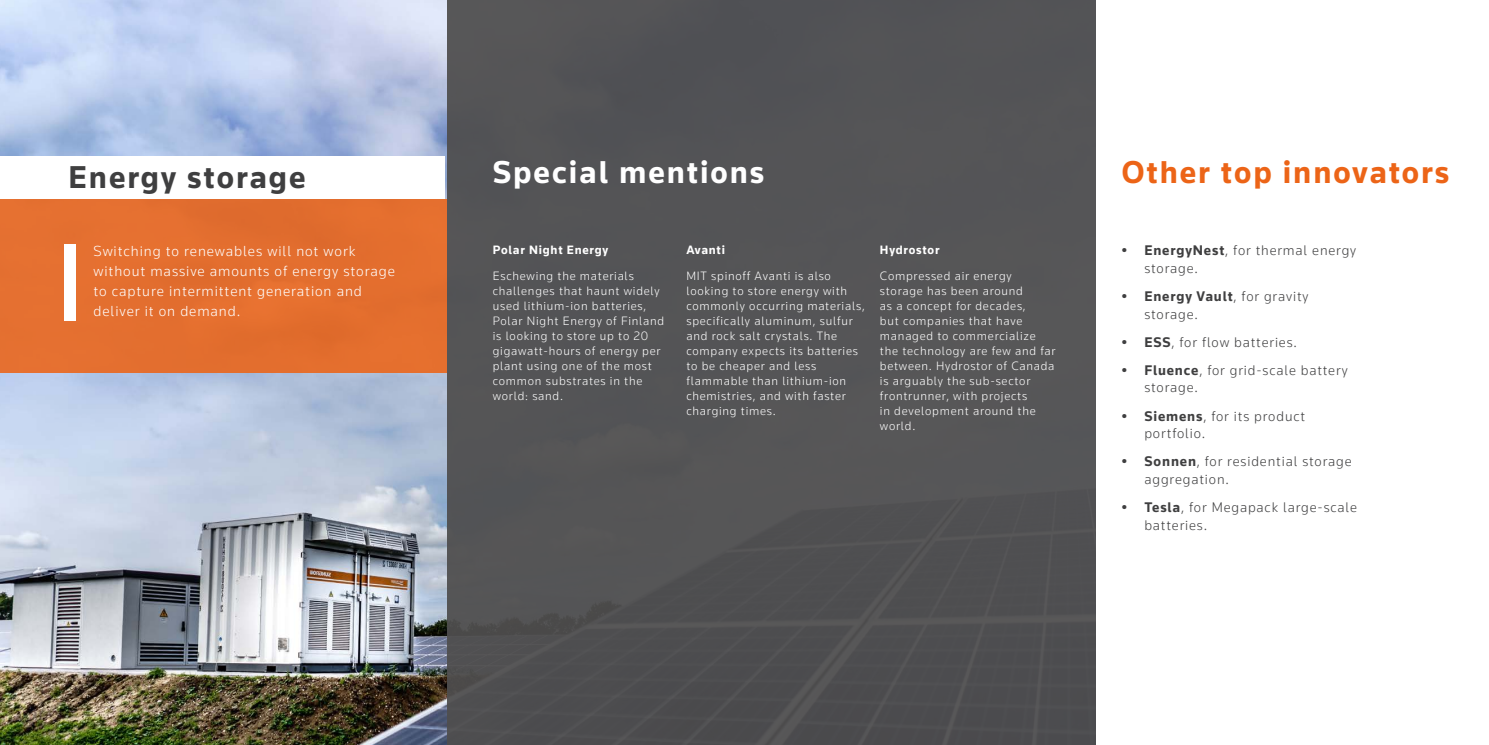
<style>
.page{position:relative;width:1489px;height:745px;background:#fff}
.page>*{position:absolute;margin:0;border:0;box-sizing:border-box;transform-origin:0 0}
.t1{font:700 32.5px "Knowledge 2017";letter-spacing:.06em;color:#ec6417}
.t2{font:700 32.5px "Knowledge 2017";letter-spacing:.06em;color:#fff}
.t3{font:700 32.5px "Knowledge 2017";letter-spacing:.06em;color:#3f3f40}
.t4{font:300 15px/20px "Knowledge 2017";letter-spacing:.06em;color:#fff}
.t5{font:300 14.38px/17.5px "Knowledge 2017";letter-spacing:.06em;color:#3f3f40}
.t6{font:300 12.5px/15px "Knowledge 2017";letter-spacing:.06em;color:#fff}
.t7{font:700 12.5px "Knowledge 2017";letter-spacing:.06em;color:#fff}
.s1{font-weight:700}
</style>
<div class="page">
<img style="left:0;top:0;width:446px;height:744px">
<div style="left:446px;top:0;width:649px;height:744px;background:#545456"></div>
<div style="left:0;top:156px;width:445px;height:42px;background:#fff"></div>
<div style="left:0;top:198px;width:446px;height:174px;background:#e46f2f"></div>
<div style="left:64px;top:244px;width:12px;height:77px;background:#fff"></div>
<h1 class="t3" style="left:68px;top:157px;width:238px">Energy storage</h1>
<h1 class="t2" style="left:493px;top:152px;width:273px">Special mentions</h1>
<h1 class="t1" style="left:1121px;top:152px;width:329px">Other top innovators</h1>
<p class="t4" style="left:93px;top:240px;width:303px">Switching to renewables will not work without massive amounts of energy storage to capture intermittent generation and deliver it on demand.</p>
<p class="t7" style="left:493px;top:242px;width:117px">Polar Night Energy</p>
<p class="t6" style="left:493px;top:267px;width:173px">Eschewing the materials challenges that haunt widely used lithium-ion batteries,<br>Polar Night Energy of Finland is looking to store up to 20 gigawatt-hours of energy per plant using one of the most common substrates in the world: sand.</p>
<p class="t7" style="left:686px;top:242px;width:40px">Avanti</p>
<p class="t6" style="left:686px;top:267px;width:180px">MIT spinoff Avanti is also looking to store energy with commonly occurring materials, specifically aluminum, sulfur and rock salt crystals. The company expects its batteries to be cheaper and less flammable than lithium-ion chemistries, and with faster charging times.</p>
<p class="t7" style="left:880px;top:242px;width:61px">Hydrostor</p>
<p class="t6" style="left:880px;top:267px;width:177px">Compressed air energy storage has been around<br>as a concept for decades,<br>but companies that have managed to commercialize the technology are few and far between. Hydrostor of Canada is arguably the sub-sector frontrunner, with projects<br>in development around the world.</p>
<p class="t5" style="left:1144px;top:241px;width:213px;text-indent:-22px"><span class="s1">• EnergyNest</span>, for thermal energy storage.</p>
<p class="t5" style="left:1144px;top:287px;width:166px;text-indent:-22px"><span class="s1">• Energy Vault</span>, for gravity storage.</p>
<p class="t5" style="left:1121px;top:333px;width:177px"><span class="s1">• ESS</span>, for flow batteries.</p>
<p class="t5" style="left:1144px;top:361px;width:205px;text-indent:-22px"><span class="s1">• Fluence</span>, for grid-scale battery storage.</p>
<p class="t5" style="left:1144px;top:406px;width:162px;text-indent:-22px"><span class="s1">• Siemens</span>, for its product portfolio.</p>
<p class="t5" style="left:1144px;top:452px;width:209px;text-indent:-22px"><span class="s1">• Sonnen</span>, for residential storage aggregation.</p>
<p class="t5" style="left:1144px;top:498px;width:214px;text-indent:-22px"><span class="s1">• Tesla</span>, for Megapack large-scale batteries.</p>
</div>
